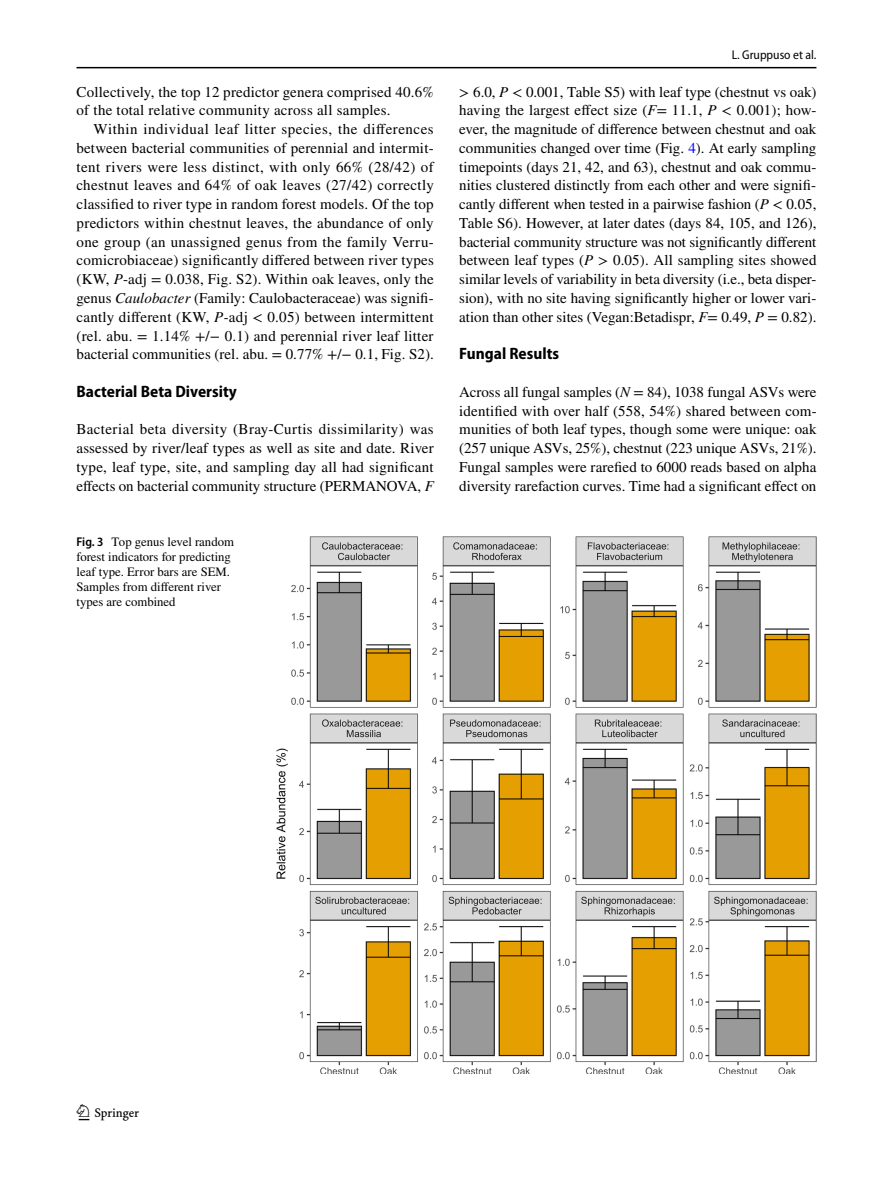
<style>
.page{position:relative;width:893px;height:1187px;background:#fff}
.page>*{position:absolute;margin:0;border:0;box-sizing:border-box;transform-origin:0 0}
.t1{font:22.5px "Springnew Regular 2";color:#000}
.t2{font:700 semi-condensed 16.5px "Myriad Pro";color:#000}
.t3{font:15px/18.8px "STIX";letter-spacing:.005em;color:#000;text-align:justify}
.t4{font:12.75px/15px "STIX";color:#000}
.t5{font:semi-condensed 12.75px "Myriad Pro";color:#000}
.s1{font-style:italic}
.s2{font-family:"Myriad Pro";font-weight:600;font-stretch:semi-condensed}
.s3{color:#00f}
</style>
<div class="page">
<hr style="left:77px;top:67px;width:739px;height:1px;background:#000">
<img style="left:276px;top:536px;width:540px;height:537px">
<p class="t3" style="left:77px;top:83px;width:359px">Collectively, the top 12 predictor genera comprised 40.6% of the total relative community across all samples.</p>
<p class="t3" style="left:77px;top:121px;width:359px;text-indent:17px">Within individual leaf litter species, the differences between bacterial communities of perennial and intermit&shy;tent rivers were less distinct, with only 66% (28/42) of chestnut leaves and 64% of oak leaves (27/42) correctly classified to river type in random forest models. Of the top predictors within chestnut leaves, the abundance of only one group (an unassigned genus from the family Verru&shy;comicrobiaceae) significantly differed between river types (KW, <span class="s1">P</span>-adj = 0.038, Fig. S2). Within oak leaves, only the genus <span class="s1">Caulobacter</span> (Family: Caulobacteraceae) was signifi&shy;cantly different (KW, <span class="s1">P</span>-adj &lt; 0.05) between intermittent (rel. abu. = 1.14% +/− 0.1) and perennial river leaf litter bacterial communities (rel. abu. = 0.77% +/− 0.1, Fig. S2).</p>
<p class="t2" style="left:77px;top:382px;width:162px">Bacterial Beta Diversity</p>
<p class="t3" style="left:77px;top:421px;width:359px">Bacterial beta diversity (Bray-Curtis dissimilarity) was assessed by river/leaf types as well as site and date. River type, leaf type, site, and sampling day all had significant effects on bacterial community structure (PERMANOVA, <span class="s1">F</span></p>
<p class="t4" style="left:77px;top:534px;width:159px"><span class="s2">Fig. 3</span> Top genus level random forest indicators for predicting leaf type. Error bars are SEM.<br>Samples from different river types are combined</p>
<p class="t5" style="left:732px;top:48px;width:86px">L. Gruppuso et al.</p>
<p class="t3" style="left:459px;top:83px;width:359px">&gt; 6.0, <span class="s1">P</span> &lt; 0.001, Table S5) with leaf type (chestnut vs oak) having the largest effect size (<span class="s1">F</span>= 11.1, <span class="s1">P</span> &lt; 0.001); how&shy;ever, the magnitude of difference between chestnut and oak communities changed over time (Fig. <span class="s3">4</span>). At early sampling timepoints (days 21, 42, and 63), chestnut and oak commu&shy;nities clustered distinctly from each other and were signifi&shy;cantly different when tested in a pairwise fashion (<span class="s1">P</span> &lt; 0.05, Table S6). However, at later dates (days 84, 105, and 126), bacterial community structure was not significantly different between leaf types (<span class="s1">P</span> &gt; 0.05). All sampling sites showed similar levels of variability in beta diversity (i.e., beta disper&shy;sion), with no site having significantly higher or lower vari&shy;ation than other sites (Vegan:Betadispr, <span class="s1">F</span>= 0.49, <span class="s1">P</span> = 0.82).</p>
<p class="t2" style="left:459px;top:344px;width:101px">Fungal Results</p>
<p class="t3" style="left:459px;top:383px;width:359px">Across all fungal samples (<span class="s1">N</span> = 84), 1038 fungal ASVs were identified with over half (558, 54%) shared between com&shy;munities of both leaf types, though some were unique: oak (257 unique ASVs, 25%), chestnut (223 unique ASVs, 21%).<br>Fungal samples were rarefied to 6000 reads based on alpha diversity rarefaction curves. Time had a significant effect on</p>
<h1 class="t1" style="left:79px;top:1104px;width:62px">1 3</h1>
</div>
